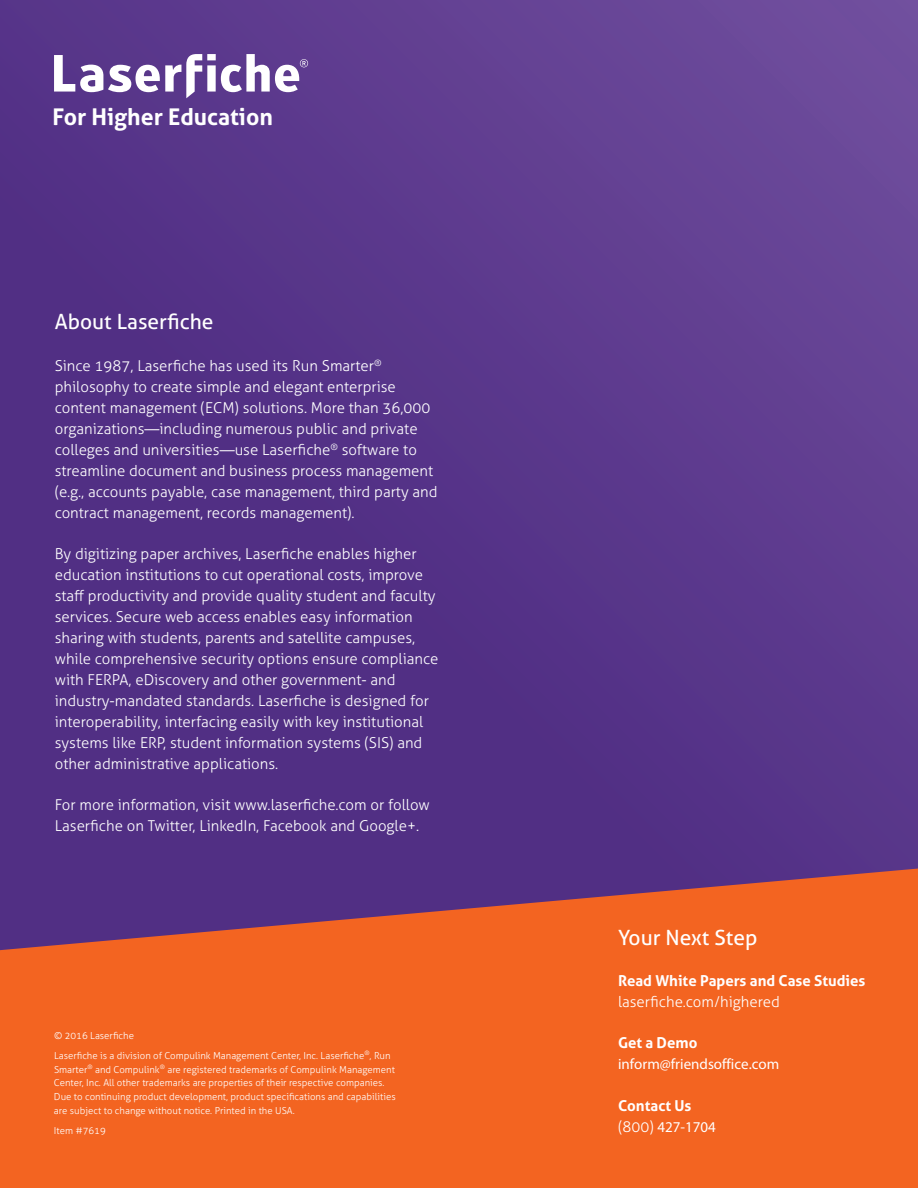
<style>
.page{position:relative;width:918px;height:1188px;background:#fff}
.page>*{position:absolute;margin:0;border:0;box-sizing:border-box;transform-origin:0 0}
.t1{font:700 23.1px "Aller";color:#fff}
.Subheader{font:21px "Aller";color:#fff}
.t2{font:300 15px/21px "Aller";color:#fff}
.t3{font:700 15px/21px "Aller";color:#fff}
.t4{font:15px/20.9px "Myriad Pro";color:#fff}
.t5{font:300 9.6px/13.8px "Aller";color:#fff}
.s1{font-weight:300}
.s2{font-family:"Aller";font-weight:700}
.s3{font-family:"Myriad Pro";font-weight:400}
</style>
<div class="page">
<div style="left:0;top:0;width:918px;height:1188px;background:linear-gradient(to right,#4f2d83,#634193)"></div>
<svg style="left:0;top:869px;width:918px;height:319px;background:#de5d2d"></svg>
<svg style="left:54px;top:54px;width:254px;height:44px"></svg>
<p class="t1" style="left:52px;top:103px;width:222px">For Higher Education</p>
<p class="Subheader" style="left:55px;top:309px;width:160px">About Laserfiche</p>
<p class="t2" style="left:55px;top:355px;width:384px">Since 1987, Laserfiche has used its Run Smarter<sup>® </sup>philosophy to create simple and elegant enterprise content management (ECM) solutions. More than 36,000 organizations—including numerous public and private colleges and universities—use Laserfiche<sup>®</sup> software to streamline document and business process management (e.g., accounts payable, case management, third party and contract management, records management).</p>
<p class="t2" style="left:55px;top:543px;width:385px">By digitizing paper archives, Laserfiche enables higher education institutions to cut operational costs, improve staff productivity and provide quality student and faculty services. Secure web access enables easy information sharing with students, parents and satellite campuses, while comprehensive security options ensure compliance with FERPA, eDiscovery and other government- and industry-mandated standards. Laserfiche is designed for interoperability, interfacing easily with key institutional systems like ERP, student information systems (SIS) and other administrative applications.</p>
<p class="t2" style="left:55px;top:794px;width:376px">For more information, visit www.laserfiche.com or follow<br>Laserfiche on Twitter, LinkedIn, Facebook and Google+.</p>
<p class="t5" style="left:54px;top:1028px;width:82px">© 2016 Laserfiche</p>
<p class="t5" style="left:54px;top:1048px;width:343px">Laserfiche is a division of Compulink Management Center, Inc. Laserfiche<sup>®</sup>, Run Smarter<sup>®</sup> and Compulink<sup>®</sup> are registered trademarks of Compulink Management Center, Inc. All other trademarks are properties of their respective companies.<br>Due to continuing product development, product specifications and capabilities are subject to change without notice. Printed in the USA.</p>
<p class="t5" style="left:54px;top:1124px;width:53px">Item #7619</p>
<p class="Subheader" style="left:618px;top:925px;width:141px">Your Next Step</p>
<p class="t3" style="left:618px;top:970px;width:249px">Read White Papers and Case Studies <span class="s1">laserfiche.com/highered</span></p>
<p class="t4" style="left:618px;top:1033px;width:163px"><span class="s2">Get a Demo </span>inform@friendsoffice.com</p>
<p class="t3" style="left:618px;top:1095px;width:99px">Contact Us <span class="s1">(800)</span> <span class="s3">427-1704</span></p>
</div>
